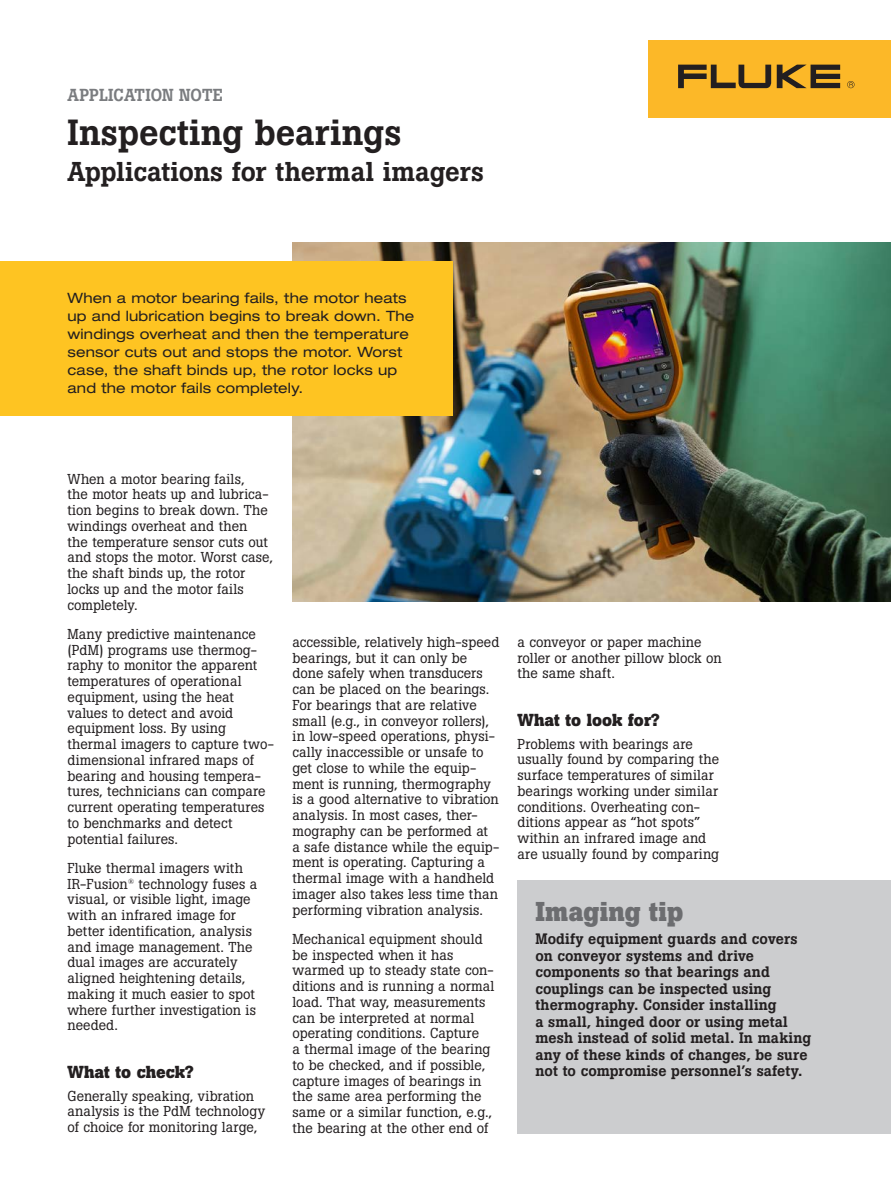
<style>
.page{position:relative;width:891px;height:1188px;background:#fff}
.page>*{position:absolute;margin:0;border:0;box-sizing:border-box;transform-origin:0 0}
.Headline{font:500 36px "Boton Pro";letter-spacing:.005em;color:#231f20}
.Headline-2{font:500 27px "Boton Pro";color:#231f20}
._2nd_subhead{font:700 27px "Boton Pro";letter-spacing:.005em;color:#6c6d70}
.Subhead_1{font:700 17.25px "Boton Pro";color:#231f20}
.Document_title{font:500 17.25px "Boton Pro";letter-spacing:.005em;color:#7a7c7f}
._3rd_level_subhead{font:500 15px/16.5px "Boton Pro";letter-spacing:.005em;color:#231f20}
.Body-no_indent{font:14.25px/15.8px "Boton Pro";letter-spacing:.005em;color:#231f20}
.Intro_body{font:expanded 14.25px/18px "Helvetica Neue LT Pro";letter-spacing:.01em;color:#231f20}
</style>
<div class="page">
<div style="left:518px;top:880px;width:373px;height:254px;background:#cccdcf"></div>
<img style="left:293px;top:243px;width:598px;height:359px">
<div style="left:0;top:261px;width:452px;height:155px;background:#fec422"></div>
<div style="left:648px;top:40px;width:243px;height:78px;background:#fcb828"></div>
<svg style="left:777px;top:65px;width:63px;height:23px"></svg>
<svg style="left:678px;top:65px;width:93px;height:23px"></svg>
<svg style="left:847px;top:81px;width:8px;height:7px"></svg>
<p class="Document_title" style="left:68px;top:84px;width:157px">APPLICATION NOTE</p>
<p class="Headline" style="left:68px;top:109px;width:336px">Inspecting bearings</p>
<p class="Headline-2" style="left:68px;top:154px;width:418px">Applications for thermal imagers</p>
<p class="Intro_body" style="left:68px;top:288px;width:348px">When a motor bearing fails, the motor heats up and lubrication begins to break down. The windings overheat and then the temperature sensor cuts out and stops the motor. Worst case, the shaft binds up, the rotor locks up and the motor fails completely.</p>
<p class="Body-no_indent" style="left:68px;top:471px;width:207px">When a motor bearing fails,<br>the motor heats up and lubrica&shy;tion begins to break down. The windings overheat and then<br>the temperature sensor cuts out and stops the motor. Worst case, the shaft binds up, the rotor locks up and the motor fails completely.</p>
<p class="Body-no_indent" style="left:68px;top:626px;width:208px">Many predictive maintenance (PdM) programs use thermog&shy;raphy to monitor the apparent temperatures of operational equipment, using the heat values to detect and avoid equipment loss. By using thermal imagers to capture two&shy;dimensional infrared maps of bearing and housing tempera&shy;tures, technicians can compare current operating temperatures to benchmarks and detect potential failures.</p>
<p class="Body-no_indent" style="left:68px;top:860px;width:191px">Fluke thermal imagers with<br>IR-Fusion<sup>®</sup> technology fuses a visual, or visible light, image with an infrared image for better identification, analysis and image management. The dual images are accurately aligned heightening details, making it much easier to spot where further investigation is needed.</p>
<p class="Subhead_1" style="left:68px;top:1061px;width:128px">What to check?</p>
<p class="Body-no_indent" style="left:68px;top:1088px;width:199px">Generally speaking, vibration analysis is the PdM technology of choice for monitoring large,</p>
<p class="Body-no_indent" style="left:293px;top:634px;width:208px">accessible, relatively high-speed bearings, but it can only be done safely when transducers can be placed on the bearings.<br>For bearings that are relative small (e.g., in conveyor rollers), in low-speed operations, physi&shy;cally inaccessible or unsafe to get close to while the equip&shy;ment is running, thermography is a good alternative to vibration analysis. In most cases, ther&shy;mography can be performed at<br>a safe distance while the equip&shy;ment is operating. Capturing a thermal image with a handheld imager also takes less time than performing vibration analysis.</p>
<p class="Body-no_indent" style="left:293px;top:931px;width:204px">Mechanical equipment should be inspected when it has warmed up to steady state con&shy;ditions and is running a normal load. That way, measurements can be interpreted at normal operating conditions. Capture<br>a thermal image of the bearing to be checked, and if possible, capture images of bearings in the same area performing the same or a similar function, e.g., the bearing at the other end of</p>
<p class="Body-no_indent" style="left:518px;top:634px;width:206px">a conveyor or paper machine roller or another pillow block on the same shaft.</p>
<p class="Subhead_1" style="left:518px;top:709px;width:144px">What to look for?</p>
<p class="Body-no_indent" style="left:518px;top:736px;width:203px">Problems with bearings are usually found by comparing the surface temperatures of similar bearings working under similar conditions. Overheating con&shy;ditions appear as “hot spots” within an infrared image and are usually found by comparing</p>
<p class="_2nd_subhead" style="left:536px;top:894px;width:149px">Imaging tip</p>
<p class="_3rd_level_subhead" style="left:536px;top:931px;width:277px">Modify equipment guards and covers on conveyor systems and drive components so that bearings and couplings can be inspected using thermography. Consider installing<br>a small, hinged door or using metal mesh instead of solid metal. In making any of these kinds of changes, be sure not to compromise personnel’s safety.</p>
</div>
